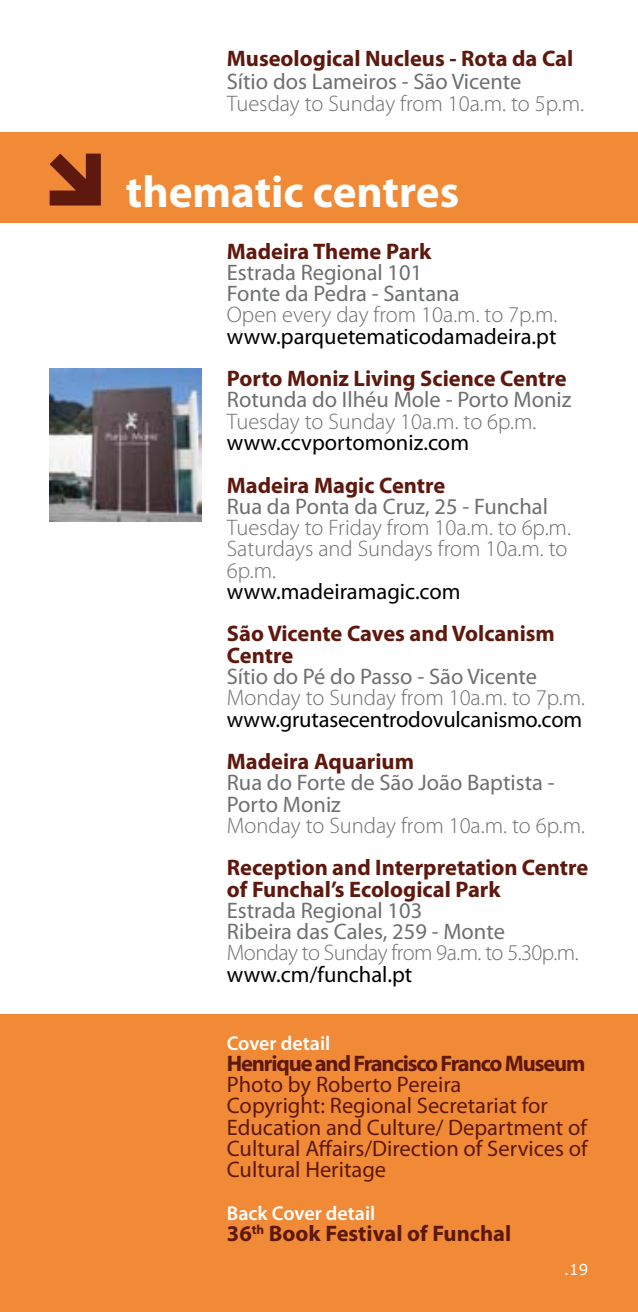
<style>
.page{position:relative;width:638px;height:1312px;background:#fff}
.page>*{position:absolute;margin:0;border:0;box-sizing:border-box;transform-origin:0 0}
.t1{font:700 45px "Myriad Pro";color:#fff}
.t2{font:22.5px/21.2px "Myriad Pro";color:#6d6f71}
.t3{font:700 22.5px/21.2px "Myriad Pro";color:#5e180e}
.t4{font:300 22.5px/21.2px "Myriad Pro";color:#6d6f71}
.t5{font:22.5px/21.2px "Myriad Pro";color:#5e180e}
.t6{font:22.5px "Myriad Pro";color:#000}
.t7{font:300 22.5px "Myriad Pro";letter-spacing:-.025em;color:#6d6f71}
.t8{font:700 22.5px "Myriad Pro";letter-spacing:-.05em;color:#5e180e}
.t9{font:600 20px "Myriad Pro";color:#fff}
.t10{font:15px "Verdana";color:#fff}
</style>
<div class="page">
<div style="left:0;top:1013px;width:638px;height:298px;background:#f18a36"></div>
<img style="left:50px;top:369px;width:152px;height:152px">
<div style="left:0;top:132px;width:638px;height:91px;background:#f18a36"></div>
<svg style="left:50px;top:153px;width:51px;height:52px"></svg>
<p class="t3" style="left:227px;top:47px;width:348px">Museological Nucleus - Rota da Cal</p>
<p class="t2" style="left:227px;top:70px;width:296px">Sítio dos Lameiros - São Vicente</p>
<p class="t4" style="left:227px;top:94px;width:359px">Tuesday to Sunday from 10a.m. to 5p.m.</p>
<h1 class="t1" style="left:126px;top:162px;width:335px">thematic centres</h1>
<p class="t3" style="left:227px;top:240px;width:206px">Madeira Theme Park</p>
<p class="t2" style="left:227px;top:261px;width:234px">Estrada Regional 101<br>Fonte da Pedra - Santana</p>
<p class="t4" style="left:227px;top:304px;width:332px">Open every day from 10a.m. to 7p.m.</p>
<p class="t6" style="left:227px;top:322px;width:331px">www.parquetematicodamadeira.pt</p>
<p class="t3" style="left:227px;top:367px;width:341px">Porto Moniz Living Science Centre</p>
<p class="t2" style="left:227px;top:389px;width:346px">Rotunda do Ilhéu Mole - Porto Moniz</p>
<p class="t4" style="left:227px;top:411px;width:311px">Tuesday to Sunday 10a.m. to 6p.m.</p>
<p class="t6" style="left:227px;top:428px;width:244px">www.ccvportomoniz.com</p>
<p class="t3" style="left:227px;top:473px;width:220px">Madeira Magic Centre</p>
<p class="t2" style="left:227px;top:495px;width:323px">Rua da Ponta da Cruz, 25 - Funchal</p>
<p class="t4" style="left:227px;top:517px;width:345px">Tuesday to Friday from 10a.m. to 6p.m.<br>Saturdays and Sundays from 10a.m. to<br>6p.m.</p>
<p class="t6" style="left:227px;top:577px;width:235px">www.madeiramagic.com</p>
<p class="t3" style="left:227px;top:622px;width:330px">São Vicente Caves and Volcanism<br>Centre</p>
<p class="t2" style="left:227px;top:665px;width:312px">Sítio do Pé do Passo - São Vicente</p>
<p class="t4" style="left:227px;top:687px;width:360px">Monday to Sunday from 10a.m. to 7p.m.</p>
<p class="t6" style="left:227px;top:705px;width:357px">www.grutasecentrodovulcanismo.com</p>
<p class="t3" style="left:227px;top:750px;width:189px">Madeira Aquarium</p>
<p class="t2" style="left:227px;top:771px;width:329px">Rua do Forte de São João Baptista -<br>Porto Moniz</p>
<p class="t4" style="left:227px;top:814px;width:360px">Monday to Sunday from 10a.m. to 6p.m.</p>
<p class="t3" style="left:227px;top:856px;width:363px">Reception and Interpretation Centre of Funchal’s Ecological Park</p>
<p class="t2" style="left:227px;top:899px;width:280px">Estrada Regional 103<br>Ribeira das Cales, 259 - Monte</p>
<p class="t7" style="left:227px;top:940px;width:353px">Monday to Sunday from 9a.m. to 5.30p.m.</p>
<p class="t6" style="left:227px;top:959px;width:187px">www.cm/funchal.pt</p>
<p class="t9" style="left:227px;top:1029px;width:105px">Cover detail</p>
<p class="t8" style="left:227px;top:1048px;width:360px">Henrique and Francisco Franco Museum</p>
<p class="t5" style="left:227px;top:1073px;width:362px">Photo by Roberto Pereira<br>Copyright: Regional Secretariat for<br>Education and Culture/ Department of<br>Cultural Affairs/Direction of Services of<br>Cultural Heritage</p>
<p class="t9" style="left:227px;top:1199px;width:150px">Back Cover detail</p>
<p class="t3" style="left:227px;top:1221px;width:286px">36<sup>th</sup> Book Festival of Funchal</p>
<p class="t10" style="left:564px;top:1259px;width:26px">.19</p>
</div>
